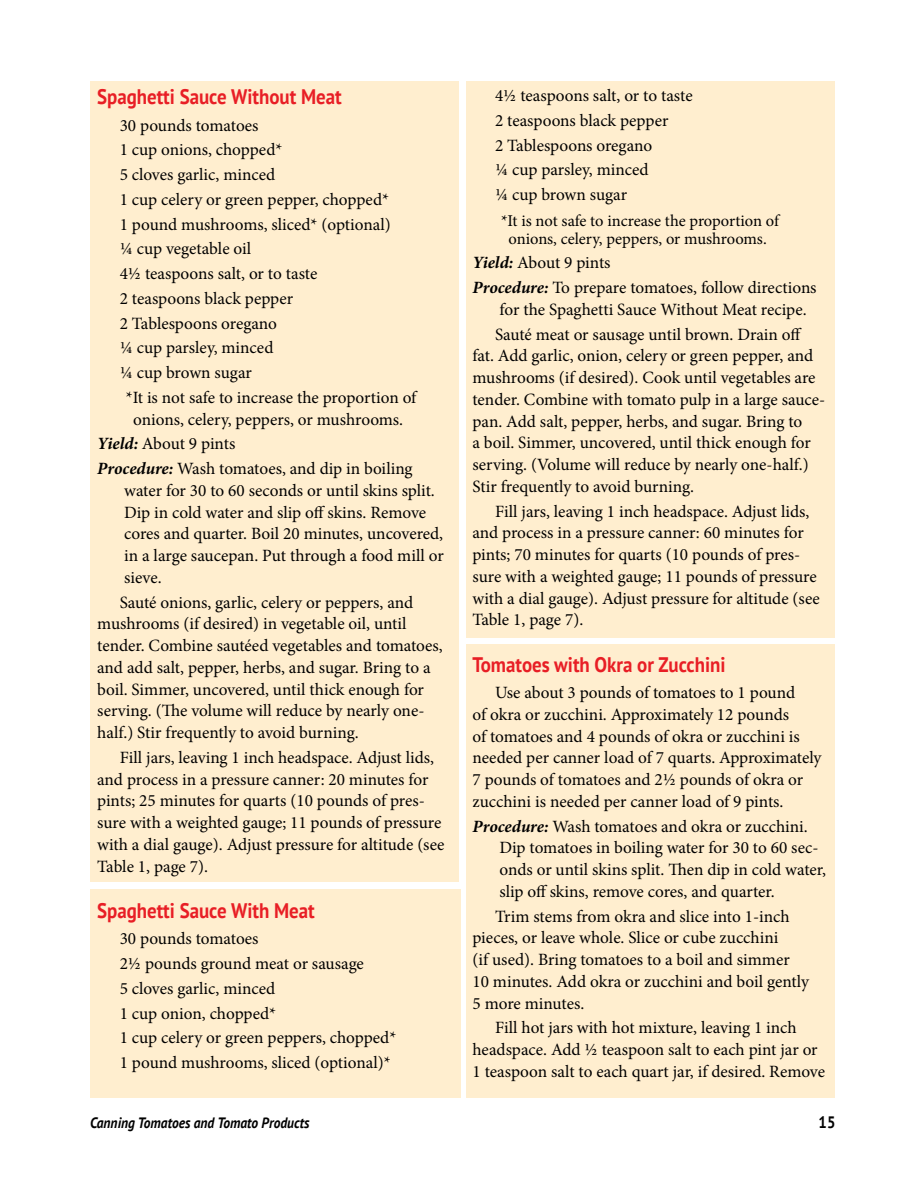
<style>
.page{position:relative;width:918px;height:1188px;background:#fff}
.page>*{position:absolute;margin:0;border:0;box-sizing:border-box;transform-origin:0 0}
.subhead2recipe{font:700 21px "PT Sans";color:#e81e25;scale:.9 1}
.body_text{font:17.25px/21.8px "Minion Pro";letter-spacing:-.005em;color:#000}
.hanging_indent{font:17.25px/21.8px "Minion Pro";letter-spacing:-.005em;color:#000}
.body_text_alignLeft{font:17.25px/21.8px "Minion Pro";letter-spacing:-.005em;color:#000;text-align:center}
.body_text_alignLeft-2{font:16.5px/18px "Minion Pro";letter-spacing:-.005em;color:#000;text-align:center}
.t1{font:700 16.5px "PT Sans";color:#000;scale:.9 1}
.t2{font:italic 700 15px "PT Sans";color:#000;scale:.9 1}
.s1{font-weight:700;font-style:italic}
</style>
<div class="page">
<div style="left:90px;top:81px;width:369px;height:801px;background:#ffeecf"></div>
<div style="left:466px;top:81px;width:369px;height:556px;background:#ffeecf"></div>
<div style="left:466px;top:644px;width:369px;height:454px;background:#ffeecf"></div>
<div style="left:90px;top:889px;width:371px;height:209px;background:#ffeecf"></div>
<p class="subhead2recipe" style="left:97px;top:83px;width:273px">Spaghetti Sauce Without Meat</p>
<p class="body_text" style="left:120px;top:114px;width:140px">30 pounds tomatoes</p>
<p class="body_text" style="left:120px;top:139px;width:164px">1 cup onions, chopped*</p>
<p class="body_text" style="left:120px;top:164px;width:157px">5 cloves garlic, minced</p>
<p class="body_text" style="left:120px;top:188px;width:271px">1 cup celery or green pepper, chopped*</p>
<p class="body_text" style="left:120px;top:213px;width:273px">1 pound mushrooms, sliced* (optional)</p>
<p class="body_text" style="left:120px;top:238px;width:133px">¼ cup vegetable oil</p>
<p class="body_text" style="left:120px;top:263px;width:199px">4½ teaspoons salt, or to taste</p>
<p class="body_text" style="left:120px;top:287px;width:175px">2 teaspoons black pepper</p>
<p class="body_text" style="left:120px;top:312px;width:159px">2 Tablespoons oregano</p>
<p class="body_text" style="left:120px;top:337px;width:155px">¼ cup parsley, minced</p>
<p class="body_text" style="left:120px;top:362px;width:134px">¼ cup brown sugar</p>
<p class="body_text_alignLeft" style="left:126px;top:386px;width:292px">*It is not safe to increase the proportion of onions, celery, peppers, or mushrooms.</p>
<p class="hanging_indent" style="left:97px;top:433px;width:140px"><span class="s1">Yield:</span> About 9 pints</p>
<p class="hanging_indent" style="left:124px;top:458px;width:321px;text-indent:-27px"><span class="s1">Procedure:</span> Wash tomatoes, and dip in boiling water for 30 to 60 seconds or until skins split.<br>Dip in cold water and slip off skins. Remove cores and quarter. Boil 20 minutes, uncovered, in a large saucepan. Put through a food mill or sieve.</p>
<p class="body_text" style="left:97px;top:591px;width:347px;text-indent:22px">Sauté onions, garlic, celery or peppers, and mushrooms (if desired) in vegetable oil, until tender. Combine sautéed vegetables and tomatoes, and add salt, pepper, herbs, and sugar. Bring to a boil. Simmer, uncovered, until thick enough for serving. (The volume will reduce by nearly one&shy;half.) Stir frequently to avoid burning.</p>
<p class="body_text" style="left:97px;top:746px;width:349px;text-indent:22px">Fill jars, leaving 1 inch headspace. Adjust lids, and process in a pressure canner: 20 minutes for pints; 25 minutes for quarts (10 pounds of pres&shy;sure with a weighted gauge; 11 pounds of pressure with a dial gauge). Adjust pressure for altitude (see Table 1, page 7).</p>
<p class="subhead2recipe" style="left:97px;top:897px;width:243px">Spaghetti Sauce With Meat</p>
<p class="body_text" style="left:120px;top:928px;width:140px">30 pounds tomatoes</p>
<p class="body_text" style="left:120px;top:953px;width:246px">2½ pounds ground meat or sausage</p>
<p class="body_text" style="left:120px;top:977px;width:157px">5 cloves garlic, minced</p>
<p class="body_text" style="left:120px;top:1002px;width:158px">1 cup onion, chopped*</p>
<p class="body_text" style="left:120px;top:1027px;width:278px">1 cup celery or green peppers, chopped*</p>
<p class="body_text" style="left:120px;top:1052px;width:273px">1 pound mushrooms, sliced (optional)*</p>
<p class="body_text" style="left:495px;top:85px;width:199px">4½ teaspoons salt, or to taste</p>
<p class="body_text" style="left:495px;top:110px;width:175px">2 teaspoons black pepper</p>
<p class="body_text" style="left:495px;top:134px;width:159px">2 Tablespoons oregano</p>
<p class="body_text" style="left:495px;top:159px;width:155px">¼ cup parsley, minced</p>
<p class="body_text" style="left:495px;top:184px;width:134px">¼ cup brown sugar</p>
<p class="body_text_alignLeft-2" style="left:501px;top:212px;width:280px">*It is not safe to increase the proportion of onions, celery, peppers, or mushrooms.</p>
<p class="hanging_indent" style="left:472px;top:252px;width:140px"><span class="s1">Yield:</span> About 9 pints</p>
<p class="hanging_indent" style="left:500px;top:277px;width:319px;text-indent:-27px"><span class="s1">Procedure:</span> To prepare tomatoes, follow directions for the Spaghetti Sauce Without Meat recipe.</p>
<p class="body_text" style="left:472px;top:323px;width:354px;text-indent:22px">Sauté meat or sausage until brown. Drain off fat. Add garlic, onion, celery or green pepper, and mushrooms (if desired). Cook until vegetables are tender. Combine with tomato pulp in a large sauce&shy;pan. Add salt, pepper, herbs, and sugar. Bring to<br>a boil. Simmer, uncovered, until thick enough for serving. (Volume will reduce by nearly one-half.)<br>Stir frequently to avoid burning.</p>
<p class="body_text" style="left:472px;top:500px;width:349px;text-indent:22px">Fill jars, leaving 1 inch headspace. Adjust lids, and process in a pressure canner: 60 minutes for pints; 70 minutes for quarts (10 pounds of pres&shy;sure with a weighted gauge; 11 pounds of pressure with a dial gauge). Adjust pressure for altitude (see Table 1, page 7).</p>
<p class="subhead2recipe" style="left:472px;top:651px;width:283px">Tomatoes with Okra or Zucchini</p>
<p class="body_text" style="left:472px;top:682px;width:351px;text-indent:22px">Use about 3 pounds of tomatoes to 1 pound<br>of okra or zucchini. Approximately 12 pounds<br>of tomatoes and 4 pounds of okra or zucchini is needed per canner load of 7 quarts. Approximately 7 pounds of tomatoes and 2½ pounds of okra or zucchini is needed per canner load of 9 pints.</p>
<p class="hanging_indent" style="left:500px;top:815px;width:328px;text-indent:-27px"><span class="s1">Procedure:</span> Wash tomatoes and okra or zucchini.<br>Dip tomatoes in boiling water for 30 to 60 sec&shy;onds or until skins split. Then dip in cold water, slip off skins, remove cores, and quarter.</p>
<p class="body_text" style="left:472px;top:905px;width:338px;text-indent:22px">Trim stems from okra and slice into 1-inch pieces, or leave whole. Slice or cube zucchini<br>(if used). Bring tomatoes to a boil and simmer 10 minutes. Add okra or zucchini and boil gently 5 more minutes.</p>
<p class="body_text" style="left:472px;top:1017px;width:354px;text-align:center">Fill hot jars with hot mixture, leaving 1 inch headspace. Add ½ teaspoon salt to each pint jar or<br>1 teaspoon salt to each quart jar, if desired. Remove</p>
<p class="t2" style="left:90px;top:1113px;width:245px">Canning Tomatoes and Tomato Products</p>
<p class="t1" style="left:819px;top:1112px;width:20px">15</p>
</div>
